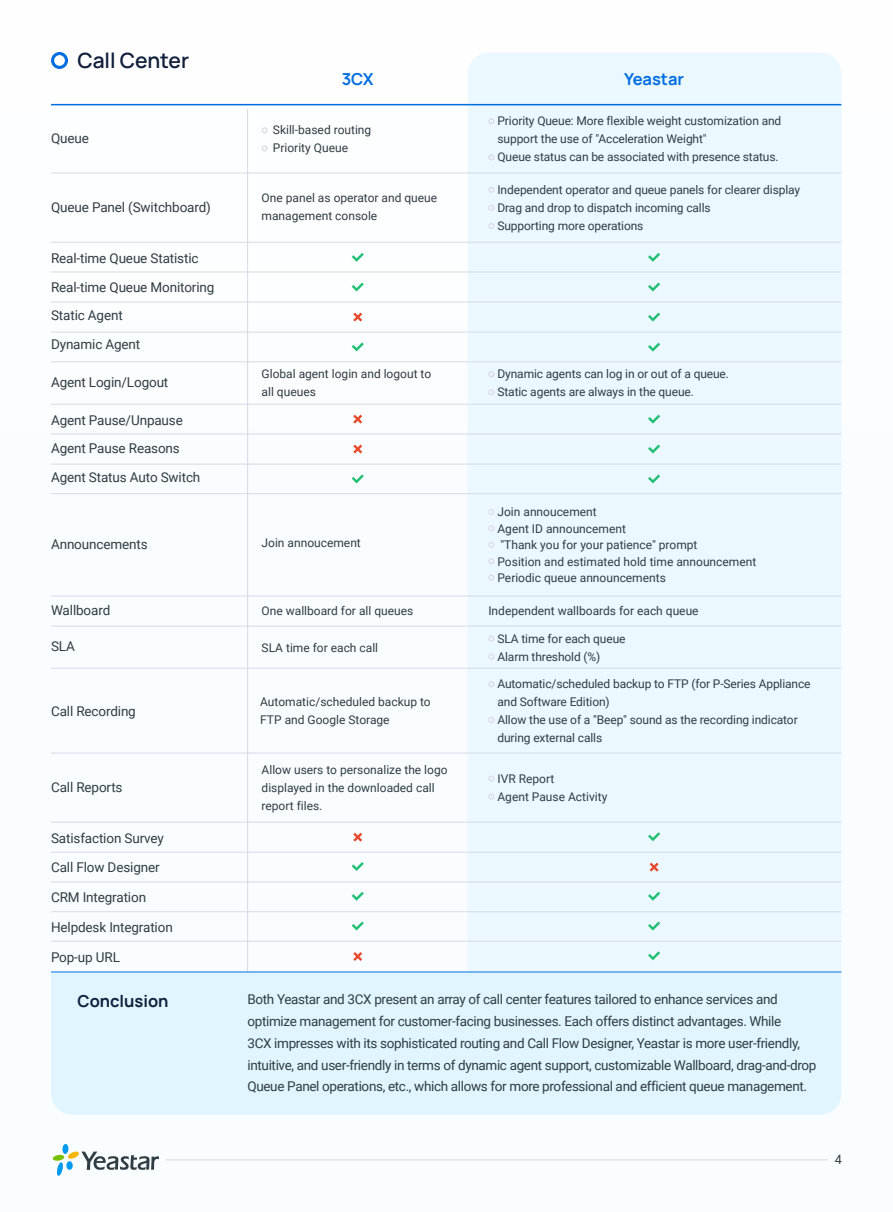
<style>
.page{position:relative;width:893px;height:1212px;background:#f5fcff}
.page>*{position:absolute;margin:0;border:0;box-sizing:border-box;transform-origin:0 0}
.三级标题{font:600 21px "Manrope";color:#101f3a}
.正文标题{font:700 16.5px "Manrope";color:#101f3a}
.正文标题-2{font:700 16.5px "Manrope";color:#006ee1}
.正文{font:13.5px/21.8px "Roboto";letter-spacing:-.025em;color:#303c42}
.t1{font:12.75px "Roboto";color:#303c42}
.小字{font:12px/18px "Roboto";letter-spacing:-.01em;color:#303c42}
</style>
<div class="page">
<svg style="left:52px;top:1144px;width:107px;height:32px"></svg>
<hr style="left:166px;top:1159px;width:662px;height:1px;background:#d5dae5">
<div style="left:468px;top:103px;width:373px;height:858px;background:#ebf8ff"></div>
<hr style="left:247px;top:109px;width:1px;height:863px;background:#d5dae5">
<div style="left:51px;top:972px;width:790px;height:142px;background:#e0f5ff"></div>
<hr style="left:51px;top:971px;width:790px;height:1px;background:#006ee1">
<svg style="left:352px;top:921px;width:12px;height:9px"></svg>
<svg style="left:353px;top:952px;width:9px;height:9px"></svg>
<svg style="left:648px;top:921px;width:12px;height:9px"></svg>
<svg style="left:648px;top:951px;width:12px;height:9px"></svg>
<hr style="left:51px;top:104px;width:790px;height:1px;background:#006ee1">
<svg style="left:262px;top:127px;width:6px;height:6px"></svg>
<svg style="left:262px;top:145px;width:6px;height:6px"></svg>
<svg style="left:488px;top:371px;width:6px;height:6px"></svg>
<svg style="left:488px;top:389px;width:6px;height:6px"></svg>
<svg style="left:488px;top:681px;width:6px;height:6px"></svg>
<svg style="left:488px;top:717px;width:6px;height:6px"></svg>
<svg style="left:488px;top:635px;width:6px;height:6px"></svg>
<svg style="left:488px;top:654px;width:6px;height:6px"></svg>
<svg style="left:488px;top:187px;width:6px;height:6px"></svg>
<svg style="left:488px;top:205px;width:6px;height:6px"></svg>
<svg style="left:488px;top:223px;width:6px;height:6px"></svg>
<svg style="left:488px;top:118px;width:6px;height:6px"></svg>
<svg style="left:488px;top:154px;width:6px;height:6px"></svg>
<svg style="left:352px;top:253px;width:12px;height:9px"></svg>
<svg style="left:352px;top:282px;width:12px;height:9px"></svg>
<svg style="left:352px;top:474px;width:12px;height:9px"></svg>
<svg style="left:353px;top:415px;width:9px;height:9px"></svg>
<svg style="left:353px;top:444px;width:9px;height:9px"></svg>
<svg style="left:648px;top:313px;width:12px;height:9px"></svg>
<svg style="left:648px;top:343px;width:12px;height:9px"></svg>
<svg style="left:648px;top:253px;width:12px;height:9px"></svg>
<svg style="left:648px;top:282px;width:12px;height:9px"></svg>
<svg style="left:648px;top:415px;width:12px;height:9px"></svg>
<svg style="left:648px;top:444px;width:12px;height:9px"></svg>
<svg style="left:648px;top:474px;width:12px;height:9px"></svg>
<svg style="left:488px;top:509px;width:6px;height:6px"></svg>
<svg style="left:488px;top:525px;width:6px;height:6px"></svg>
<svg style="left:488px;top:542px;width:6px;height:6px"></svg>
<svg style="left:488px;top:558px;width:6px;height:6px"></svg>
<svg style="left:488px;top:574px;width:6px;height:6px"></svg>
<hr style="left:51px;top:941px;width:790px;height:1px;background:#d5dae5">
<hr style="left:51px;top:173px;width:790px;height:1px;background:#d5dae5">
<hr style="left:51px;top:242px;width:790px;height:1px;background:#d5dae5">
<hr style="left:51px;top:272px;width:790px;height:1px;background:#d5dae5">
<hr style="left:51px;top:302px;width:790px;height:1px;background:#d5dae5">
<hr style="left:51px;top:332px;width:790px;height:1px;background:#d5dae5">
<hr style="left:51px;top:362px;width:790px;height:1px;background:#d5dae5">
<hr style="left:51px;top:464px;width:790px;height:1px;background:#d5dae5">
<hr style="left:51px;top:434px;width:790px;height:1px;background:#d5dae5">
<hr style="left:51px;top:493px;width:790px;height:1px;background:#d5dae5">
<hr style="left:51px;top:596px;width:790px;height:1px;background:#d5dae5">
<hr style="left:51px;top:626px;width:790px;height:1px;background:#d5dae5">
<hr style="left:51px;top:668px;width:790px;height:1px;background:#d5dae5">
<hr style="left:51px;top:404px;width:790px;height:1px;background:#d5dae5">
<hr style="left:51px;top:753px;width:790px;height:1px;background:#d5dae5">
<hr style="left:51px;top:822px;width:790px;height:1px;background:#d5dae5">
<hr style="left:51px;top:852px;width:790px;height:1px;background:#d5dae5">
<hr style="left:51px;top:882px;width:790px;height:1px;background:#d5dae5">
<hr style="left:51px;top:911px;width:790px;height:1px;background:#d5dae5">
<svg style="left:352px;top:862px;width:12px;height:9px"></svg>
<svg style="left:352px;top:892px;width:12px;height:9px"></svg>
<svg style="left:353px;top:833px;width:9px;height:9px"></svg>
<svg style="left:648px;top:832px;width:12px;height:9px"></svg>
<svg style="left:648px;top:892px;width:12px;height:9px"></svg>
<svg style="left:650px;top:862px;width:9px;height:9px"></svg>
<svg style="left:51px;top:52px;width:17px;height:17px"></svg>
<svg style="left:488px;top:775px;width:6px;height:6px"></svg>
<svg style="left:488px;top:794px;width:6px;height:6px"></svg>
<svg style="left:352px;top:342px;width:12px;height:9px"></svg>
<svg style="left:353px;top:313px;width:9px;height:9px"></svg>
<p class="三级标题" style="left:77px;top:46px;width:113px">Call Center</p>
<p class="正文" style="left:51px;top:127px;width:39px">Queue</p>
<p class="正文" style="left:51px;top:195px;width:161px">Queue Panel (Switchboard)</p>
<p class="正文" style="left:51px;top:247px;width:149px">Real-time Queue Statistic</p>
<p class="正文" style="left:51px;top:276px;width:165px">Real-time Queue Monitoring</p>
<p class="正文" style="left:51px;top:304px;width:73px">Static Agent</p>
<p class="正文" style="left:51px;top:333px;width:91px">Dynamic Agent</p>
<p class="正文" style="left:51px;top:371px;width:119px">Agent Login/Logout</p>
<p class="正文" style="left:51px;top:408px;width:133px">Agent Pause/Unpause</p>
<p class="正文" style="left:51px;top:437px;width:130px">Agent Pause Reasons</p>
<p class="正文" style="left:51px;top:465px;width:151px">Agent Status Auto Switch</p>
<p class="正文" style="left:51px;top:533px;width:98px">Announcements</p>
<p class="正文" style="left:51px;top:599px;width:61px">Wallboard</p>
<p class="正文" style="left:51px;top:635px;width:25px">SLA</p>
<p class="正文" style="left:51px;top:699px;width:86px">Call Recording</p>
<p class="正文标题-2" style="left:342px;top:67px;width:34px">3CX</p>
<p class="正文标题-2" style="left:624px;top:67px;width:62px">Yeastar</p>
<p class="小字" style="left:273px;top:121px;width:100px">Skill-based routing<br>Priority Queue</p>
<p class="小字" style="left:262px;top:188px;width:177px">One panel as operator and queue management console</p>
<p class="小字" style="left:497px;top:112px;width:285px">Priority Queue: More flexible weight customization and support the use of "Acceleration Weight"<br>Queue status can be associated with presence status.</p>
<p class="小字" style="left:497px;top:180px;width:304px">Independent operator and queue panels for clearer display<br>Drag and drop to dispatch incoming calls<br>Supporting more operations</p>
<p class="小字" style="left:262px;top:365px;width:171px">Global agent login and logout to all queues</p>
<p class="小字" style="left:262px;top:533px;width:101px">Join annoucement</p>
<p class="小字" style="left:262px;top:602px;width:153px">One wallboard for all queues</p>
<p class="小字" style="left:262px;top:638px;width:118px">SLA time for each call</p>
<p class="小字" style="left:260px;top:692px;width:172px">Automatic/scheduled backup to<br>FTP and Google Storage</p>
<p class="小字" style="left:497px;top:365px;width:233px">Dynamic agents can log in or out of a queue.<br>Static agents are always in the queue.</p>
<p class="小字" style="left:497px;top:503px;width:260px;line-height:16.5px">Join annoucement<br>Agent ID announcement<br>"Thank you for your patience" prompt<br>Position and estimated hold time announcement<br>Periodic queue announcements</p>
<p class="小字" style="left:488px;top:602px;width:212px">Independent wallboards for each queue</p>
<p class="小字" style="left:497px;top:629px;width:130px">SLA time for each queue<br>Alarm threshold (%)</p>
<p class="小字" style="left:497px;top:674px;width:315px">Automatic/scheduled backup to FTP (for P-Series Appliance and Software Edition)<br>Allow the use of a "Beep" sound as the recording indicator during external calls</p>
<p class="小字" style="left:262px;top:760px;width:188px">Allow users to personalize the logo displayed in the downloaded call report files.</p>
<p class="小字" style="left:497px;top:769px;width:111px">IVR Report<br>Agent Pause Activity</p>
<p class="正文" style="left:51px;top:776px;width:73px">Call Reports</p>
<p class="正文" style="left:51px;top:826px;width:114px">Satisfaction Survey</p>
<p class="正文" style="left:51px;top:856px;width:110px">Call Flow Designer</p>
<p class="正文" style="left:51px;top:886px;width:97px">CRM Integration</p>
<p class="正文" style="left:51px;top:916px;width:123px">Helpdesk Integration</p>
<p class="正文" style="left:51px;top:945px;width:70px">Pop-up URL</p>
<p class="正文标题" style="left:78px;top:989px;width:93px">Conclusion</p>
<p class="正文" style="left:247px;top:988px;width:570px">Both Yeastar and 3CX present an array of call center features tailored to enhance services and optimize management for customer-facing businesses. Each offers distinct advantages. While<br>3CX impresses with its sophisticated routing and Call Flow Designer, Yeastar is more user-friendly, intuitive, and user-friendly in terms of dynamic agent support, customizable Wallboard, drag-and-drop Queue Panel operations, etc., which allows for more professional and efficient queue management.</p>
<p class="t1" style="left:835px;top:1151px;width:9px">4</p>
</div>
